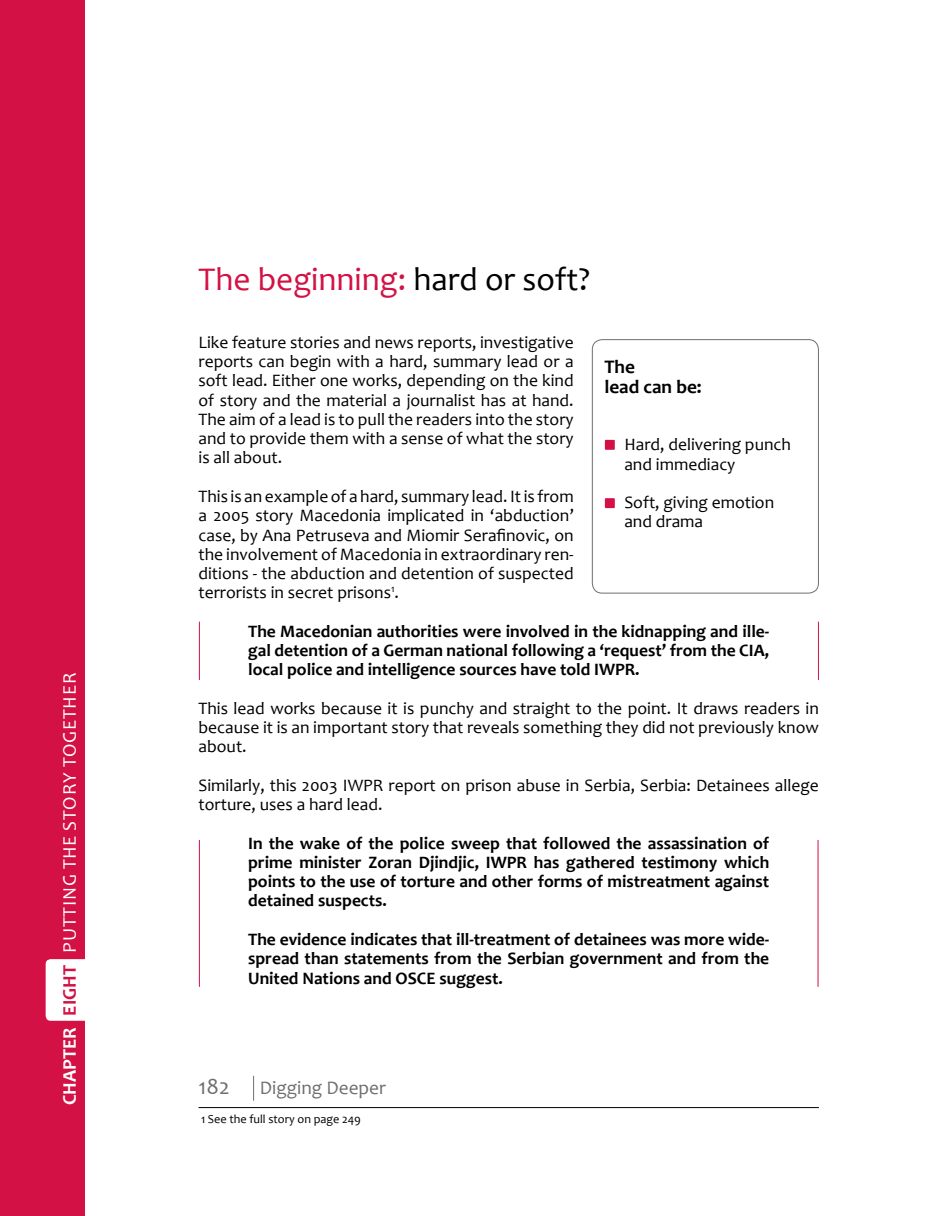
<style>
.page{position:relative;width:943px;height:1216px;background:#fff}
.page>*{position:absolute;margin:0;border:0;box-sizing:border-box;transform-origin:0 0}
.t1{font:33.25px "Candara";color:#d31145}
.t2{font:22.75px "Candara";color:#6d6f71}
.t3{font:19.25px "Candara";letter-spacing:.04em;color:#fff}
.t4{font:19.25px "Candara";color:#6d6f71}
.t5{font:700 19.25px/19.2px "Candara";color:#000}
.t6{font:700 19.25px "Candara";color:#fff}
.t7{font:700 19.25px "Candara";color:#d31145}
.t8{font:17.5px/19.2px "Candara";color:#000;text-align:justify}
.t9{font:700 17.5px/19.2px "Candara";color:#000;text-align:justify}
.t10{font:12.25px "Candara";color:#000}
.s1{color:#000}
</style>
<div class="page">
<hr style="left:198px;top:1107px;width:621px;height:1px;background:#000">
<svg style="left:253px;top:1075px;width:1px;height:25px"></svg>
<div style="left:0;top:0;width:84px;height:1215px;background:#d31145"></div>
<div style="left:46px;top:959px;width:50px;height:61px;background:#fff;border-radius:5px"></div>
<div style="left:592px;top:339px;width:227px;height:254px;border:1px solid #6d6f71;border-radius:10px"></div>
<div style="left:605px;top:440px;width:9px;height:10px;background:#d31145"></div>
<div style="left:605px;top:498px;width:9px;height:10px;background:#d31145"></div>
<hr style="left:199px;top:840px;width:1px;height:146px;background:#d31145">
<hr style="left:199px;top:621px;width:1px;height:59px;background:#d31145">
<hr style="left:818px;top:621px;width:1px;height:59px;background:#d31145">
<hr style="left:817px;top:840px;width:1px;height:146px;background:#d31145">
<p class="t3" style="left:58px;top:952px;width:280px;rotate:-90deg">PutTing the Story Together</p>
<p class="t7" style="left:58px;top:1015px;width:52px;rotate:-90deg">EIGHT</p>
<p class="t6" style="left:58px;top:1105px;width:79px;rotate:-90deg">CHAPTER</p>
<h1 class="t1" style="left:198px;top:259px;width:393px">The beginning: <span class="s1">hard or soft?</span></h1>
<p class="t8" style="left:198px;top:332px;width:377px">Like feature stories and news reports, investigative reports can begin with a hard, summary lead or a soft lead. Either one works, depending on the kind of story and the material a journalist has at hand.<br>The aim of a lead is to pull the readers into the story and to provide them with a sense of what the story is all about.</p>
<p class="t8" style="left:198px;top:486px;width:377px">This is an example of a hard, summary lead. It is from a 2005 story Macedonia implicated in ‘abduction’ case, by Ana Petruseva and Miomir Serafinovic, on the involvement of Macedonia in extraordinary ren&shy;ditions - the abduction and detention of suspected terrorists in secret prisons<sup>1</sup>.</p>
<p class="t9" style="left:248px;top:621px;width:522px">The Macedonian authorities were involved in the kidnapping and ille&shy;gal detention of a German national following a ‘request’ from the CIA, local police and intelligence sources have told IWPR.</p>
<p class="t8" style="left:198px;top:698px;width:622px">This lead works because it is punchy and straight to the point. It draws readers in because it is an important story that reveals something they did not previously know about.</p>
<p class="t8" style="left:198px;top:775px;width:622px">Similarly, this 2003 IWPR report on prison abuse in Serbia, Serbia: Detainees allege torture, uses a hard lead.</p>
<p class="t9" style="left:248px;top:833px;width:522px">In the wake of the police sweep that followed the assassination of prime minister Zoran Djindjic, IWPR has gathered testimony which points to the use of torture and other forms of mistreatment against detained suspects.</p>
<p class="t9" style="left:248px;top:929px;width:522px">The evidence indicates that ill-treatment of detainees was more wide&shy;spread than statements from the Serbian government and from the United Nations and OSCE suggest.</p>
<p class="t5" style="left:604px;top:357px;width:99px">The<br>lead can be:</p>
<p class="t8" style="left:624px;top:435px;width:168px">Hard, delivering punch and immediacy</p>
<p class="t8" style="left:624px;top:493px;width:151px">Soft, giving emotion and drama</p>
<h2 class="t2" style="left:198px;top:1073px;width:32px">182</h2>
<p class="t4" style="left:260px;top:1076px;width:128px">Digging Deeper</p>
<p class="t10" style="left:201px;top:1111px;width:161px">1 See the full story on page 249</p>
</div>
